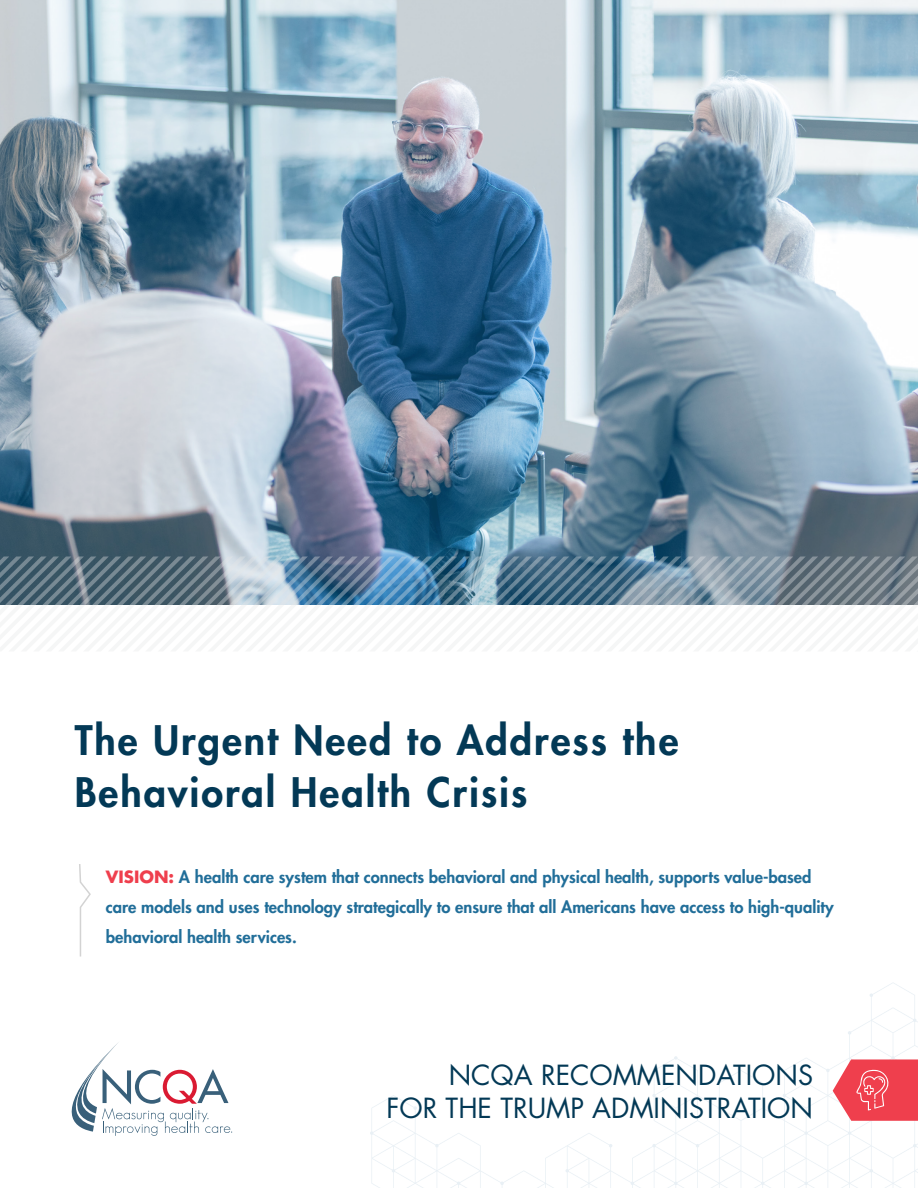
<style>
.page{position:relative;width:918px;height:1188px;background:#fff}
.page>*{position:absolute;margin:0;border:0;box-sizing:border-box;transform-origin:0 0}
.t1{font:800 39.6px/52.5px "Futura Std";letter-spacing:.05em;color:#033956}
.t2{font:27px/33px "Futura Std";color:#033956;text-align:right}
.t3{font:800 16.5px/30px "Futura Std";color:#216e99}
.s1{font-weight:700;color:#ef3f4d}
</style>
<div class="page">
<img style="left:0;top:0;width:918px;height:556px">
<svg style="left:0;top:556px;width:918px;height:49px;background:#6a8597"></svg>
<svg style="left:79px;top:864px;width:12px;height:93px"></svg>
<svg style="left:71px;top:982px;width:847px;height:206px"></svg>
<svg style="left:833px;top:1059px;width:85px;height:62px;background:#f15d69"></svg>
<svg style="left:72px;top:1041px;width:160px;height:95px"></svg>
<p class="t1" style="left:75px;top:714px;width:605px">The Urgent Need to Address the<br>Behavioral Health Crisis</p>
<p class="t3" style="left:106px;top:862px;width:729px"><span class="s1">VISION:</span> A health care system that connects behavioral and physical health, supports value-based care models and uses technology strategically to ensure that all Americans have access to high-quality behavioral health services.</p>
<p class="t2" style="left:387px;top:1059px;width:428px">NCQA RECOMMENDATIONS<br>FOR THE TRUMP ADMINISTRATION</p>
</div>
